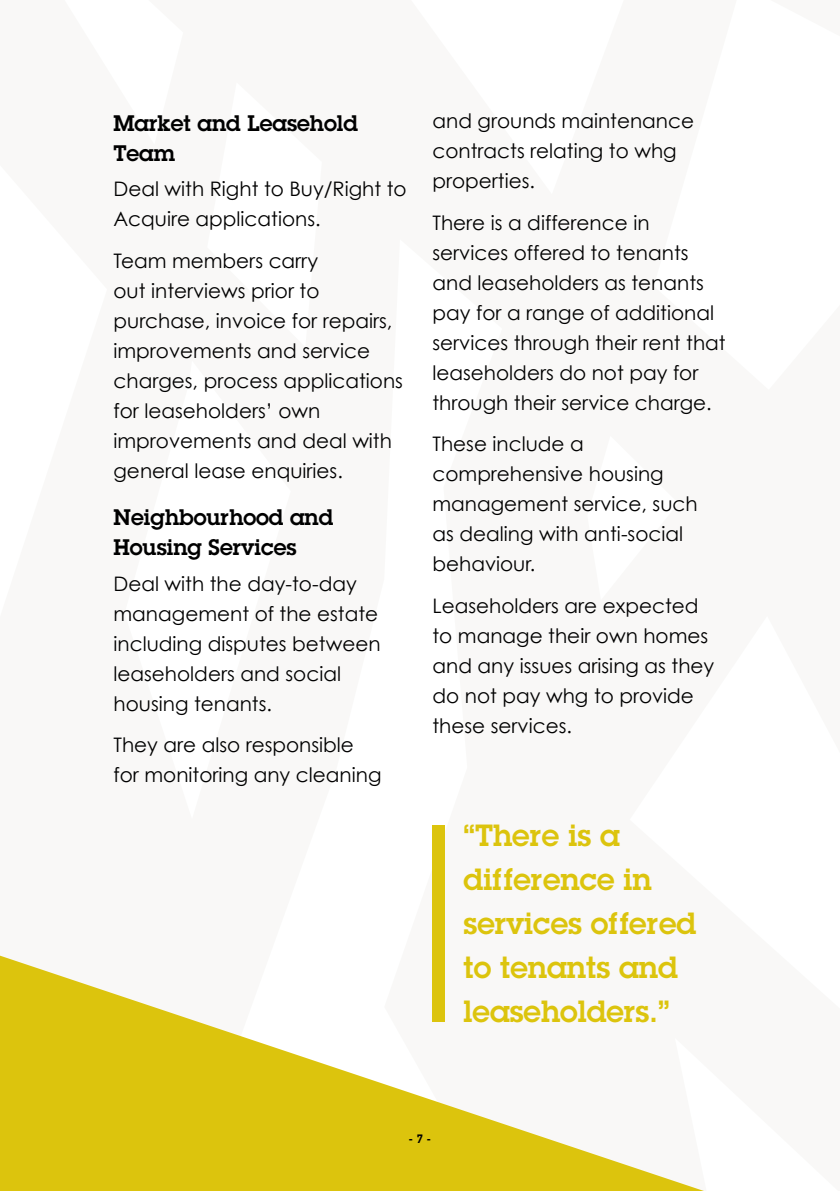
<style>
.page{position:relative;width:840px;height:1191px;background:#fff}
.page>*{position:absolute;margin:0;border:0;box-sizing:border-box;transform-origin:0 0}
.t1{font:600 30px/44px "Lubalin Graph";color:#dcc40d}
.t2{font:600 22px/30px "Lubalin Graph";color:#000}
.t3{font:20px/30px "Century Gothic";color:#000}
.t4{font:600 12px "Lubalin Graph IT Cby BT";color:#000}
</style>
<div class="page">
<svg style="left:0;top:955px;width:703px;height:236px"></svg>
<div style="left:432px;top:825px;width:12px;height:197px;background:#dcc40d"></div>
<p class="t2" style="left:113px;top:108px;width:246px">Market and Leasehold<br>Team</p>
<p class="t3" style="left:113px;top:174px;width:294px">Deal with Right to Buy/Right to<br>Acquire applications.</p>
<p class="t3" style="left:113px;top:245px;width:291px">Team members carry<br>out interviews prior to purchase, invoice for repairs, improvements and service charges, process applications for leaseholders’ own improvements and deal with general lease enquiries.</p>
<p class="t2" style="left:113px;top:502px;width:221px">Neighbourhood and<br>Housing Services</p>
<p class="t3" style="left:113px;top:568px;width:268px">Deal with the day-to-day management of the estate including disputes between leaseholders and social housing tenants.</p>
<p class="t3" style="left:113px;top:729px;width:269px">They are also responsible for monitoring any cleaning</p>
<p class="t3" style="left:432px;top:106px;width:263px">and grounds maintenance contracts relating to whg properties.</p>
<p class="t3" style="left:432px;top:207px;width:294px">There is a difference in services offered to tenants and leaseholders as tenants pay for a range of additional services through their rent that leaseholders do not pay for through their service charge.</p>
<p class="t3" style="left:432px;top:429px;width:266px">These include a comprehensive housing management service, such as dealing with anti-social behaviour.</p>
<p class="t3" style="left:432px;top:590px;width:283px">Leaseholders are expected to manage their own homes and any issues arising as they do not pay whg to provide these services.</p>
<h1 class="t1" style="left:463px;top:813px;width:234px">“There is a difference in services offered to tenants and leaseholders.”</h1>
<p class="t4" style="left:408px;top:1131px;width:24px">- 7 -</p>
</div>
